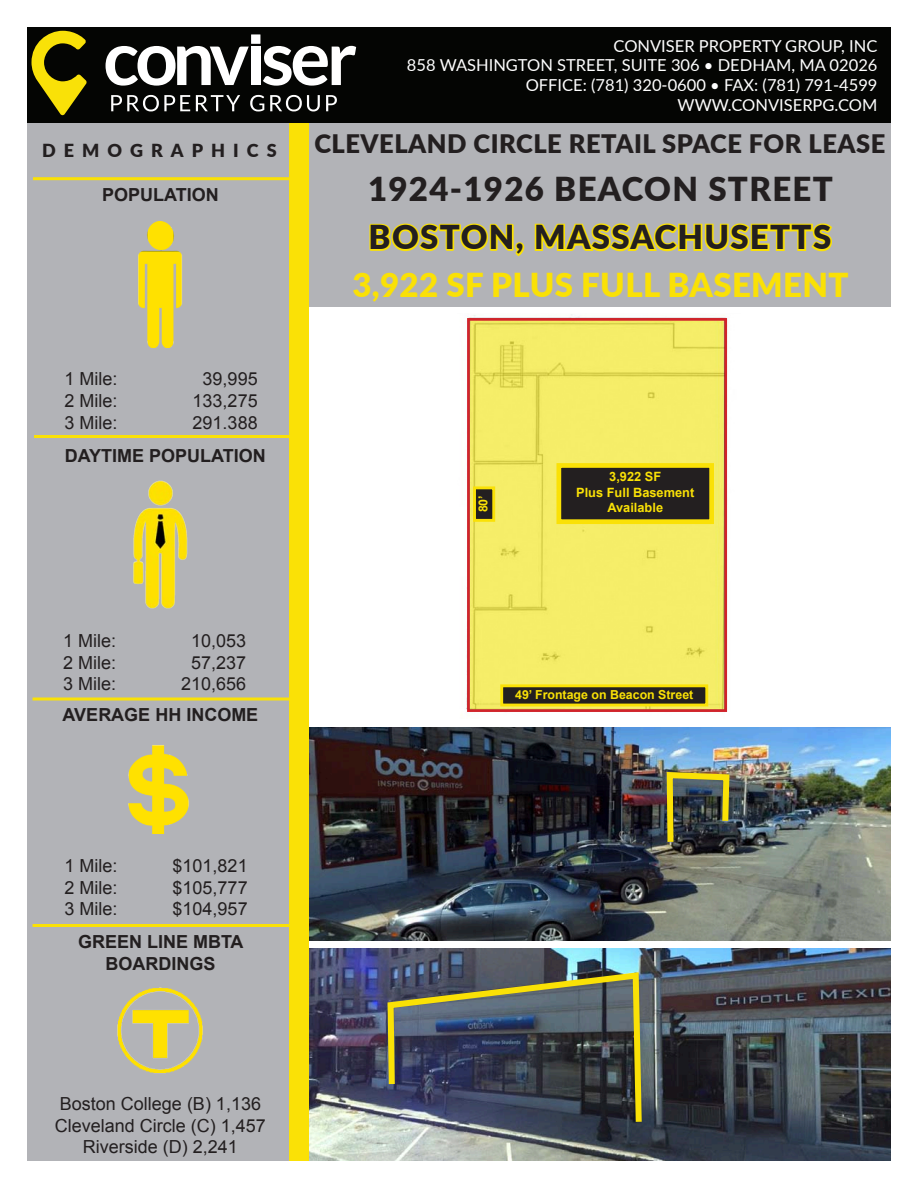
<style>
.page{position:relative;width:918px;height:1188px;background:#fff}
.page>*{position:absolute;margin:0;border:0;box-sizing:border-box;transform-origin:0 0}
.t1{font:900 33px "Lato";letter-spacing:.04em;color:#231f20}
.t2{font:900 33px "Lato";letter-spacing:.01em;color:#fae106}
.t3{font:900 25.5px "Lato";letter-spacing:.02em;color:#231f20}
.t4{font:18px "Arial";color:#231f20}
.t5{font:700 18px/21.6px "Arial";color:#231f20;text-align:center}
.t6{font:900 18px "Lato";letter-spacing:.445em;color:#231f20}
.t7{font:16.5px "Lato";color:#fff}
.t8{font:700 12.75px/15.3px "Arial";color:#fae106;text-align:center}
.t9{font:700 12.45px "Arial";color:#fae106}
</style>
<div class="page">
<div style="left:27px;top:120px;width:274px;height:1041px;background:#b2b3b7"></div>
<img style="left:138px;top:221px;width:44px;height:126px">
<img style="left:128px;top:745px;width:61px;height:89px">
<hr style="left:33px;top:698px;width:263px;height:2px;background:#fae106">
<hr style="left:33px;top:177px;width:263px;height:3px;background:#fae106">
<hr style="left:34px;top:435px;width:262px;height:3px;background:#fae106">
<img style="left:133px;top:480px;width:55px;height:129px">
<hr style="left:33px;top:924px;width:263px;height:3px;background:#fae106">
<img style="left:117px;top:987px;width:86px;height:86px">
<div style="left:309px;top:122px;width:582px;height:186px;background:#b2b3b7"></div>
<svg style="left:369px;top:223px;width:156px;height:34px"></svg>
<svg style="left:534px;top:223px;width:298px;height:29px"></svg>
<img style="left:309px;top:948px;width:582px;height:213px">
<img style="left:385px;top:969px;width:260px;height:159px">
<img style="left:309px;top:728px;width:582px;height:212px">
<img style="left:664px;top:769px;width:69px;height:79px">
<img style="left:466px;top:314px;width:262px;height:398px">
<div style="left:559px;top:465px;width:153px;height:57px;background:#231f20"></div>
<div style="left:557px;top:463px;width:157px;height:61px;border:5px solid #fae106"></div>
<div style="left:467px;top:318px;width:260px;height:394px;border:3px solid #d1232a"></div>
<div style="left:502px;top:686px;width:205px;height:19px;background:#231f20"></div>
<div style="left:500px;top:684px;width:208px;height:22px;border:3px solid #fae106"></div>
<div style="left:475px;top:488px;width:19px;height:32px;background:#231f20"></div>
<div style="left:473px;top:486px;width:22px;height:36px;border:3px solid #fae106"></div>
<div style="left:290px;top:81px;width:19px;height:1080px;background:#fae106"></div>
<div style="left:27px;top:27px;width:864px;height:95px;background:#040503"></div>
<svg style="left:32px;top:31px;width:55px;height:84px"></svg>
<svg style="left:111px;top:95px;width:79px;height:16px"></svg>
<svg style="left:196px;top:95px;width:44px;height:16px"></svg>
<svg style="left:250px;top:95px;width:14px;height:16px"></svg>
<svg style="left:270px;top:95px;width:50px;height:16px"></svg>
<svg style="left:326px;top:95px;width:11px;height:16px"></svg>
<svg style="left:106px;top:46px;width:143px;height:40px"></svg>
<div style="left:251px;top:47px;width:9px;height:38px;background:#fff"></div>
<svg style="left:263px;top:46px;width:93px;height:40px"></svg>
<div style="left:251px;top:34px;width:9px;height:10px;background:#fff"></div>
<p class="t6" style="left:42px;top:137px;width:236px">DEMOGRAPHICS</p>
<p class="t5" style="left:102px;top:184px;width:118px">POPULATION</p>
<p class="t4" style="left:65px;top:367px;width:55px">1 Mile:</p>
<p class="t4" style="left:203px;top:367px;width:57px">39,995</p>
<p class="t4" style="left:65px;top:389px;width:55px">2 Mile:</p>
<p class="t4" style="left:193px;top:389px;width:67px">133,275</p>
<p class="t4" style="left:65px;top:410px;width:55px">3 Mile:</p>
<p class="t4" style="left:193px;top:410px;width:67px">291.388</p>
<p class="t5" style="left:65px;top:446px;width:203px">DAYTIME POPULATION</p>
<p class="t7" style="left:614px;top:34px;width:265px">CONVISER PROPERTY GROUP, INC</p>
<p class="t7" style="left:407px;top:54px;width:472px">858 WASHINGTON STREET, SUITE 306 • DEDHAM, MA 02026</p>
<p class="t7" style="left:526px;top:73px;width:353px">OFFICE: (781) 320-0600 • FAX: (781) 791-4599</p>
<p class="t7" style="left:678px;top:93px;width:201px">WWW.CONVISERPG.COM</p>
<p class="t3" style="left:314px;top:125px;width:573px">CLEVELAND CIRCLE RETAIL SPACE FOR LEASE</p>
<p class="t1" style="left:368px;top:165px;width:466px">1924-1926 BEACON STREET</p>
<p class="t1" style="left:369px;top:213px;width:464px">BOSTON, MASSACHUSETTS</p>
<p class="t2" style="left:352px;top:261px;width:498px">3,922 SF PLUS FULL BASEMENT</p>
<p class="t9" style="left:475px;top:512px;width:19px;rotate:-90deg">80’</p>
<p class="t8" style="left:609px;top:469px;width:53px">3,922 SF</p>
<p class="t8" style="left:576px;top:485px;width:120px">Plus Full Basement<br>Available</p>
<p class="t4" style="left:63px;top:629px;width:55px">1 Mile:</p>
<p class="t4" style="left:191px;top:629px;width:57px">10,053</p>
<p class="t4" style="left:63px;top:650px;width:55px">2 Mile:</p>
<p class="t4" style="left:191px;top:650px;width:57px">57,237</p>
<p class="t4" style="left:63px;top:672px;width:55px">3 Mile:</p>
<p class="t4" style="left:181px;top:672px;width:67px">210,656</p>
<p class="t5" style="left:63px;top:704px;width:197px">AVERAGE HH INCOME</p>
<p class="t9" style="left:515px;top:686px;width:180px">49’ Frontage on Beacon Street</p>
<p class="t4" style="left:65px;top:854px;width:55px">1 Mile:</p>
<p class="t4" style="left:173px;top:854px;width:77px">$101,821</p>
<p class="t4" style="left:65px;top:876px;width:55px">2 Mile:</p>
<p class="t4" style="left:173px;top:876px;width:77px">$105,777</p>
<p class="t4" style="left:65px;top:897px;width:55px">3 Mile:</p>
<p class="t4" style="left:173px;top:897px;width:77px">$104,957</p>
<p class="t5" style="left:78px;top:932px;width:167px">GREEN LINE MBTA<br>BOARDINGS</p>
<p class="t4" style="left:60px;top:1092px;width:203px">Boston College (B) 1,136</p>
<p class="t4" style="left:55px;top:1113px;width:213px">Cleveland Circle (C) 1,457</p>
<p class="t4" style="left:83px;top:1135px;width:157px">Riverside (D) 2,241</p>
</div>
